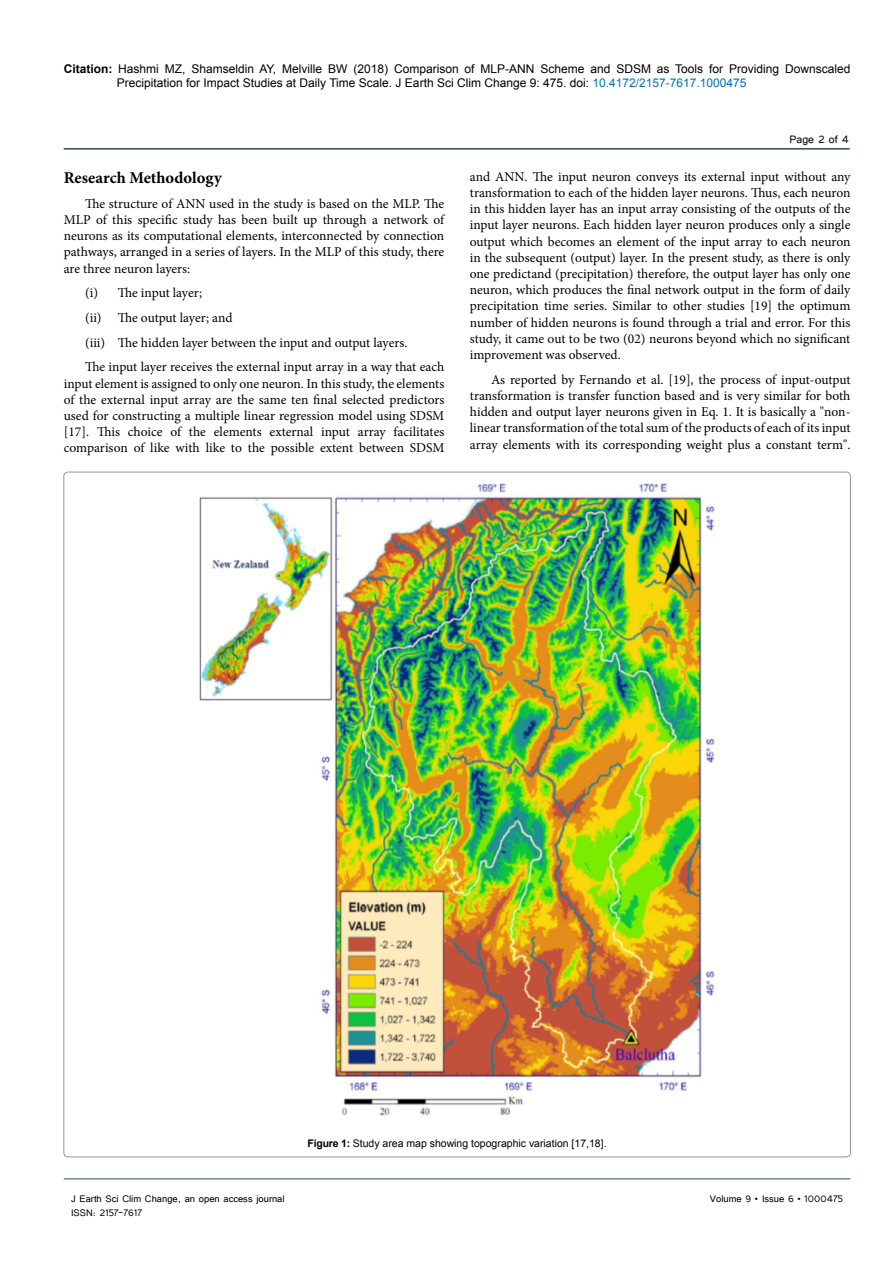
<style>
.page{position:relative;width:893px;height:1263px;background:#fff}
.page>*{position:absolute;margin:0;border:0;box-sizing:border-box;transform-origin:0 0}
.t1{font:700 16.5px "Minion Pro";color:#000}
.t2{font:13.5px/16.2px "Minion Pro";letter-spacing:-.005em;color:#000;text-align:justify}
.t3{font:13.5px "Tunga";color:#000}
.t4{font:12px/14.4px "Arial";color:#000}
.t5{font:12px "Tunga";color:#000}
.t6{font:10.5px "Arial";color:#000}
.s1{font-weight:700}
.s2{color:#0072bc}
</style>
<div class="page">
<hr style="left:64px;top:148px;width:786px;height:2px;background:#265150">
<hr style="left:64px;top:1179px;width:786px;height:1px;background:#265150">
<img style="left:199px;top:483px;width:517px;height:633px">
<p class="t4" style="left:117px;top:61px;width:735px;text-indent:-53px"><span class="s1">Citation:</span> Hashmi MZ, Shamseldin AY, Melville BW (2018) Comparison of MLP-ANN Scheme and SDSM as Tools for Providing Downscaled<br>Precipitation for Impact Studies at Daily Time Scale. J Earth Sci Clim Change 9: 475. doi: <span class="s2">10.4172/2157-7617.1000475</span></p>
<p class="t1" style="left:64px;top:166px;width:159px">Research Methodology</p>
<p class="t2" style="left:64px;top:195px;width:382px;text-indent:21px">The structure of ANN used in the study is based on the MLP. The MLP of this specific study has been built up through a network of neurons as its computational elements, interconnected by connection pathways, arranged in a series of layers. In the MLP of this study, there are three neuron layers:</p>
<p class="t2" style="left:85px;top:281px;width:361px;line-height:24.8px;text-align:left">(i) The input layer;<br>(ii) The output layer; and<br>(iii) The hidden layer between the input and output layers.<br>The input layer receives the external input array in a way that each</p>
<p class="t2" style="left:64px;top:375px;width:382px">input element is assigned to only one neuron. In this study, the elements of the external input array are the same ten final selected predictors used for constructing a multiple linear regression model using SDSM [17]. This choice of the elements external input array facilitates comparison of like with like to the possible extent between SDSM</p>
<p class="t3" style="left:790px;top:131px;width:61px">Page 2 of 4</p>
<p class="t2" style="left:470px;top:168px;width:382px">and ANN. The input neuron conveys its external input without any transformation to each of the hidden layer neurons. Thus, each neuron in this hidden layer has an input array consisting of the outputs of the input layer neurons. Each hidden layer neuron produces only a single output which becomes an element of the input array to each neuron in the subsequent (output) layer. In the present study, as there is only one predictand (precipitation) therefore, the output layer has only one neuron, which produces the final network output in the form of daily precipitation time series. Similar to other studies [19] the optimum number of hidden neurons is found through a trial and error. For this study, it came out to be two (02) neurons beyond which no significant improvement was observed.</p>
<p class="t2" style="left:470px;top:371px;width:382px;text-indent:21px">As reported by Fernando et al. [19], the process of input-output transformation is transfer function based and is very similar for both hidden and output layer neurons given in Eq. 1. It is basically a "non&shy;linear transformation of the total sum of the products of each of its input array elements with its corresponding weight plus a constant term".</p>
<p class="t6" style="left:308px;top:1136px;width:301px"><span class="s1">Figure 1:</span> Study area map showing topographic variation [17,18].</p>
<p class="t5" style="left:71px;top:1190px;width:215px">J Earth Sci Clim Change, an open access journal</p>
<p class="t5" style="left:710px;top:1190px;width:134px">Volume 9 • Issue 6 • 1000475</p>
<p class="t5" style="left:71px;top:1205px;width:73px">ISSN: 2157-7617</p>
</div>
